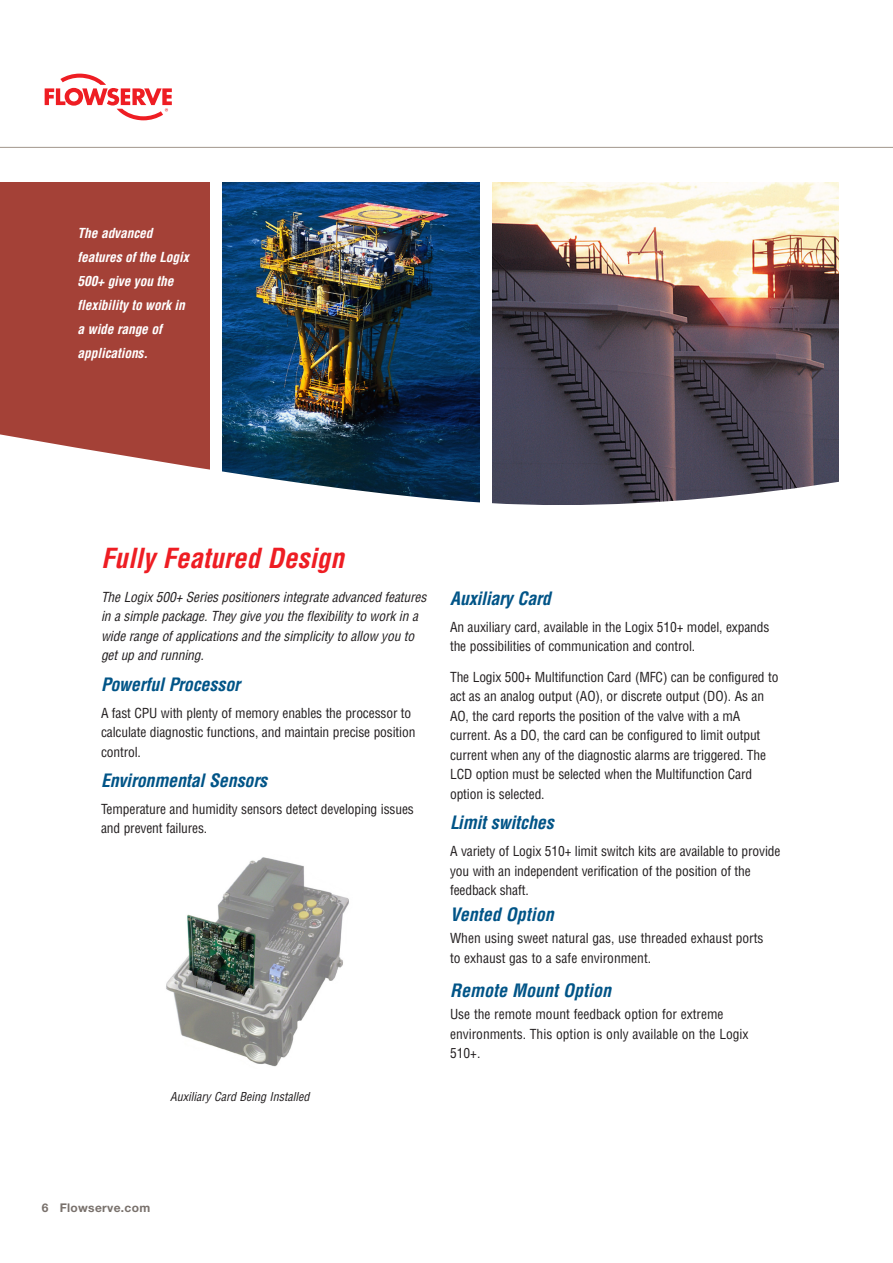
<style>
.page{position:relative;width:893px;height:1263px;background:#fff}
.page>*{position:absolute;margin:0;border:0;box-sizing:border-box;transform-origin:0 0}
.Sub_Header{font:italic 700 condensed 27px "Helvetica LT Std";color:#ee1d23}
.Body_Copy{font:italic 700 condensed 18px "Helvetica LT Std";letter-spacing:-.01em;color:#005487}
.Sub_Header-2{font:italic 700 condensed 18px "Helvetica LT Std";color:#005487}
.Body_Copy-2{font:condensed 13.5px/19.5px "Helvetica LT Std";letter-spacing:-.01em;color:#231f20}
.Intro_Paragraph{font:italic condensed 13.5px/19.5px "Helvetica LT Std";letter-spacing:-.01em;color:#231f20}
.Body_Copy-3{font:italic 700 condensed 13.5px/24px "Helvetica LT Std";letter-spacing:-.01em;color:#fff}
.Product_Caption{font:italic condensed 12px "Helvetica LT Std";color:#231f20}
.t1{font:700 12px "Helvetica Neue LT Std";letter-spacing:.025em;color:#79716c}
</style>
<div class="page">
<img style="left:166px;top:857px;width:183px;height:210px">
<img style="left:223px;top:182px;width:256px;height:244px">
<img style="left:493px;top:182px;width:346px;height:244px">
<div style="left:0;top:182px;width:209px;height:327px;background:#a44137"></div>
<svg style="left:0;top:426px;width:839px;height:83px"></svg>
<hr style="left:0;top:147px;width:893px;height:1px;background:#a1968b">
<svg style="left:45px;top:74px;width:127px;height:46px"></svg>
<p class="Body_Copy-3" style="left:78px;top:221px;width:113px">The advanced features of the Logix<br>500+ give you the flexibility to work in a wide range of applications.</p>
<p class="Sub_Header" style="left:101px;top:542px;width:244px">Fully Featured Design</p>
<p class="Intro_Paragraph" style="left:101px;top:587px;width:327px">The Logix 500+ Series positioners integrate advanced features in a simple package. They give you the flexibility to work in a wide range of applications and the simplicity to allow you to get up and running.</p>
<p class="Body_Copy" style="left:101px;top:673px;width:141px">Powerful Processor</p>
<p class="Body_Copy-2" style="left:101px;top:703px;width:316px">A fast CPU with plenty of memory enables the processor to calculate diagnostic functions, and maintain precise position control.</p>
<p class="Body_Copy" style="left:101px;top:769px;width:168px">Environmental Sensors</p>
<p class="Body_Copy-2" style="left:101px;top:799px;width:314px">Temperature and humidity sensors detect developing issues and prevent failures.</p>
<p class="Product_Caption" style="left:170px;top:1089px;width:141px">Auxiliary Card Being Installed</p>
<p class="Body_Copy" style="left:450px;top:587px;width:102px">Auxiliary Card</p>
<p class="Body_Copy-2" style="left:450px;top:617px;width:321px">An auxiliary card, available in the Logix 510+ model, expands the possibilities of communication and control.</p>
<p class="Body_Copy-2" style="left:450px;top:667px;width:330px">The Logix 500+ Multifunction Card (MFC) can be configured to act as an analog output (AO), or discrete output (DO). As an AO, the card reports the position of the valve with a mA current. As a DO, the card can be configured to limit output current when any of the diagnostic alarms are triggered. The LCD option must be selected when the Multifunction Card option is selected.</p>
<p class="Body_Copy" style="left:450px;top:811px;width:105px">Limit switches</p>
<p class="Body_Copy-2" style="left:450px;top:841px;width:332px">A variety of Logix 510+ limit switch kits are available to provide you with an independent verification of the position of the feedback shaft.</p>
<p class="Body_Copy" style="left:450px;top:903px;width:105px">Vented Option</p>
<p class="Body_Copy-2" style="left:450px;top:929px;width:315px">When using sweet natural gas, use threaded exhaust ports to exhaust gas to a safe environment.</p>
<p class="Sub_Header-2" style="left:450px;top:979px;width:162px">Remote Mount Option</p>
<p class="Body_Copy-2" style="left:450px;top:1005px;width:300px">Use the remote mount feedback option for extreme environments. This option is only available on the Logix<br>510+.</p>
<p class="t1" style="left:42px;top:1201px;width:110px">6 Flowserve.com</p>
</div>
